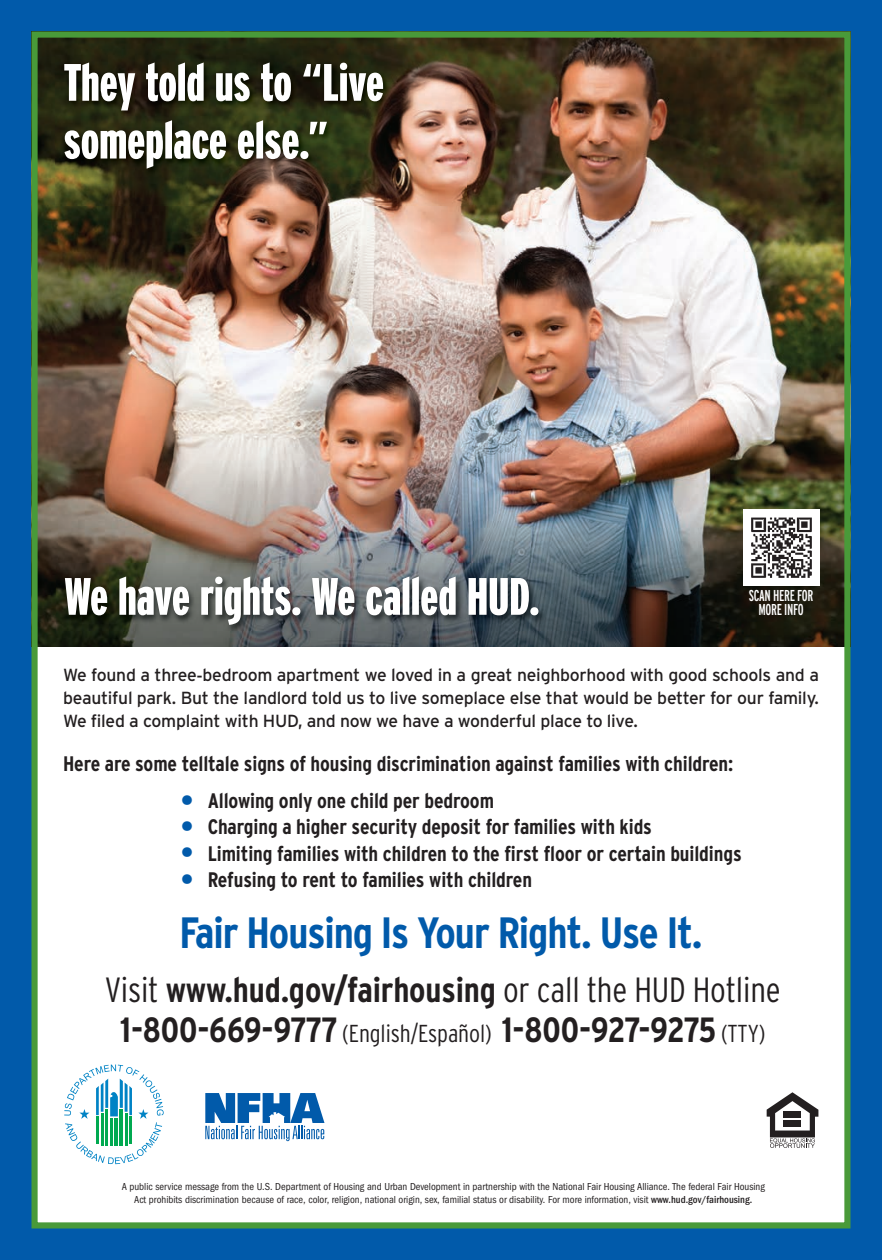
<style>
.page{position:relative;width:882px;height:1260px;background:#015aaa}
.page>*{position:absolute;margin:0;border:0;box-sizing:border-box;transform-origin:0 0}
.t1{font:900 extra-condensed 52.5px/57.8px "Interstate";color:#fff}
.t2{font:700 condensed 43.75px "Interstate";letter-spacing:-.025em;color:#015aaa}
.t3{font:700 condensed 35px/40.2px "Interstate";letter-spacing:-.02em;color:#231f20;text-align:center}
.t4{font:700 condensed 21px "Interstate";letter-spacing:-.005em;color:#231f20}
.t5{font:17.5px/22.8px "Interstate";letter-spacing:-.015em;color:#231f20;text-align:justify}
.t6{font:extra-condensed 15.75px/14px "Interstate";letter-spacing:-.02em;color:#fff;text-align:center}
.t7{font:condensed 10.5px/13.1px "Franklin Gothic";color:#231f20;text-align:center}
.s1{font-size:29.75px;color:#015aaa}
.s2{font-weight:300}
.s3{font-weight:300;font-size:24.5px}
.s4{font-weight:500}
</style>
<div class="page">
<div style="left:34px;top:604px;width:813px;height:621px;background:#fff"></div>
<img style="left:39px;top:39px;width:804px;height:608px">
<div style="left:32px;top:32px;width:818px;height:1196px;border:6px solid #499a39"></div>
<img style="left:55px;top:49px;width:411px;height:156px">
<img style="left:56px;top:564px;width:579px;height:83px">
<svg style="left:64px;top:1065px;width:100px;height:99px"></svg>
<hr style="left:96px;top:1117px;width:3px;height:27px;background:#00a950">
<hr style="left:101px;top:1113px;width:3px;height:33px;background:#00a950">
<hr style="left:105px;top:1109px;width:3px;height:37px;background:#00a950">
<hr style="left:125px;top:1113px;width:2px;height:33px;background:#00a950">
<hr style="left:129px;top:1117px;width:3px;height:27px;background:#00a950">
<hr style="left:120px;top:1109px;width:3px;height:37px;background:#00a950">
<hr style="left:110px;top:1118px;width:3px;height:28px;background:#00a950">
<hr style="left:115px;top:1118px;width:3px;height:28px;background:#00a950">
<svg style="left:205px;top:1093px;width:119px;height:48px"></svg>
<svg style="left:767px;top:1092px;width:51px;height:56px"></svg>
<img style="left:743px;top:509px;width:76px;height:76px">
<h1 class="t1" style="left:64px;top:58px;width:322px">They told us to “Live someplace else.”</h1>
<h1 class="t1" style="left:64px;top:572px;width:477px">We have rights. We called HUD.</h1>
<p class="t6" style="left:749px;top:590px;width:66px">SCAN HERE FOR<br>MORE INFO</p>
<p class="t5" style="left:63px;top:665px;width:758px">We found a three-bedroom apartment we loved in a great neighborhood with good schools and a beautiful park. But the landlord told us to live someplace else that would be better for our family.<br>We filed a complaint with HUD, and now we have a wonderful place to live.</p>
<h2 class="t4" style="left:63px;top:756px;width:672px">Here are some telltale signs of housing discrimination against families with children:</h2>
<h2 class="t4" style="left:181px;top:793px;width:314px"><span class="s1">•</span> Allowing only one child per bedroom</h2>
<h2 class="t4" style="left:181px;top:819px;width:472px"><span class="s1">•</span> Charging a higher security deposit for families with kids</h2>
<h2 class="t4" style="left:181px;top:845px;width:562px"><span class="s1">•</span> Limiting families with children to the first floor or certain buildings</h2>
<h2 class="t4" style="left:181px;top:872px;width:352px"><span class="s1">•</span> Refusing to rent to families with children</h2>
<h3 class="t2" style="left:179px;top:916px;width:525px">Fair Housing Is Your Right. Use It.</h3>
<p class="t3" style="left:105px;top:973px;width:678px"><span class="s2">Visit</span> www.hud.gov/fairhousing <span class="s2">or call the HUD Hotline<br></span>1-800-669-9777 <span class="s3">(English/Español)</span> 1-800-927-9275 <span class="s3">(TTY)</span></p>
<p class="t7" style="left:122px;top:1181px;width:645px">A public service message from the U.S. Department of Housing and Urban Development in partnership with the National Fair Housing Alliance. The federal Fair Housing<br>Act prohibits discrimination because of race, color, religion, national origin, sex, familial status or disability. For more information, visit <span class="s4">www.hud.gov/fairhousing.</span></p>
</div>
